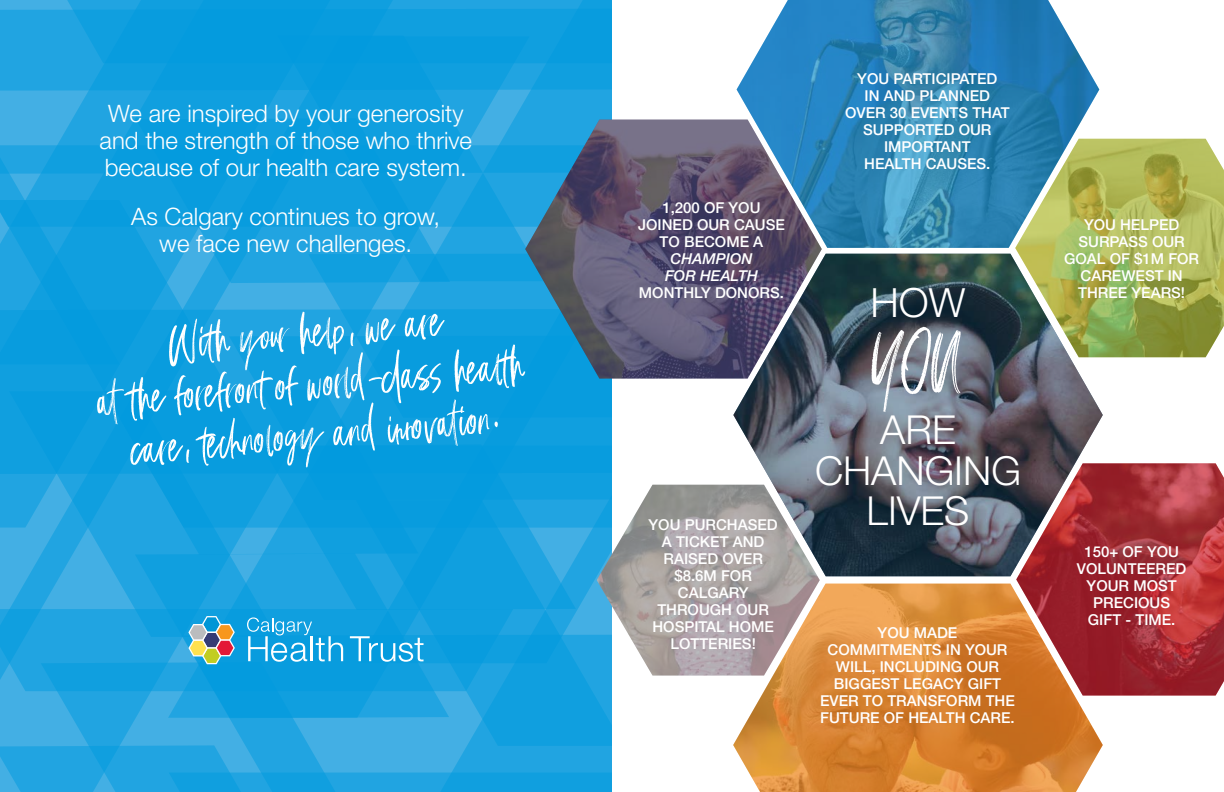
<style>
.page{position:relative;width:1224px;height:792px;background:#fff}
.page>*{position:absolute;margin:0;border:0;box-sizing:border-box;transform-origin:0 0}
.t1{font:97px "Cest La Vie";color:#fff}
.t2{font:62px/51px "Cest La Vie";color:#fff;text-align:center}
.t3{font:300 40.3px "Helvetica Neue";color:#fff}
.t4{font:300 40px/40.5px "Helvetica Neue";color:#fff;text-align:center}
.t5{font:300 24px/27px "Helvetica Neue";color:#fff;text-align:center}
.t6{font:500 15px/17px "Helvetica Neue";color:#fff;text-align:center}
.t7{font:italic 500 15px/17px "Helvetica Neue";color:#fff;text-align:center}
</style>
<div class="page">
<svg style="left:404px;top:0;width:208px;height:634px;background:#1ea3e0"></svg>
<svg style="left:0;top:0;width:404px;height:745px;background:#23a5e1"></svg>
<svg style="left:0;top:9px;width:612px;height:165px;background:#14a0df"></svg>
<svg style="left:355px;top:634px;width:257px;height:111px;background:#1ca2e0"></svg>
<svg style="left:308px;top:252px;width:217px;height:57px;background:#22a4e1"></svg>
<svg style="left:0;top:309px;width:612px;height:165px;background:#0e9ede"></svg>
<svg style="left:418px;top:444px;width:158px;height:166px;background:#129fdf"></svg>
<svg style="left:135px;top:553px;width:314px;height:165px;background:#17a1df"></svg>
<svg style="left:41px;top:662px;width:314px;height:83px;background:#20a4e0"></svg>
<svg style="left:0;top:745px;width:612px;height:47px;background:#23a5e1"></svg>
<svg style="left:104px;top:390px;width:314px;height:164px;background:#0e9ede"></svg>
<svg style="left:136px;top:118px;width:314px;height:165px;background:#129fdf"></svg>
<svg style="left:188px;top:616px;width:47px;height:48px;background:#87a5a2"></svg>
<svg style="left:247px;top:617px;width:96px;height:45px;background:#3cb0e4"></svg>
<svg style="left:350px;top:636px;width:74px;height:26px;background:#3db1e5"></svg>
<img style="left:733px;top:254px;width:370px;height:322px">
<img style="left:525px;top:120px;width:297px;height:259px">
<img style="left:597px;top:485px;width:223px;height:191px">
<img style="left:1016px;top:463px;width:208px;height:233px">
<img style="left:733px;top:584px;width:370px;height:208px">
<img style="left:737px;top:0;width:362px;height:248px">
<img style="left:1015px;top:139px;width:209px;height:218px">
<h3 class="t5" style="left:100px;top:99px;width:374px">We are inspired by your generosity and the strength of those who thrive because of our health care system.</h3>
<h3 class="t5" style="left:131px;top:203px;width:311px">As Calgary continues to grow, we face new challenges.</h3>
<h2 class="t2" style="left:92px;top:331px;width:429px;rotate:-5deg">With your help, we are<br>at the forefront of world-cl asshea lth care, tech nology and inn ovat ion.</h2>
<p class="t6" style="left:845px;top:70px;width:166px">YOU PARTICIPATED<br>IN AND PLANNED<br>OVER 30 EVENTS THAT<br>SUPPORTED OUR<br>IMPORTANT<br>HEALTH CAUSES.</p>
<p class="t6" style="left:638px;top:199px;width:148px">1,200 OF YOU<br>JOINED OUR CAUSE<br>TO BECOME A</p>
<p class="t7" style="left:665px;top:250px;width:94px">CHAMPION<br>FOR HEALTH</p>
<p class="t6" style="left:639px;top:284px;width:147px">MONTHLY DONORS.</p>
<h3 class="t3" style="left:871px;top:278px;width:96px">HOW</h3>
<h1 class="t1" style="left:873px;top:309px;width:91px">YOU</h1>
<h3 class="t4" style="left:815px;top:409px;width:207px">ARE<br>CHANGING<br>LIVES</h3>
<p class="t6" style="left:649px;top:516px;width:131px">YOU PURCHASED<br>A TICKET AND<br>RAISED OVER $8.6M FOR<br>CALGARY<br>THROUGH OUR<br>HOSPITAL HOME<br>LOTTERIES!</p>
<p class="t6" style="left:820px;top:624px;width:196px">YOU MADE<br>COMMITMENTS IN YOUR<br>WILL, INCLUDING OUR<br>BIGGEST LEGACY GIFT<br>EVER TO TRANSFORM THE<br>FUTURE OF HEALTH CARE.</p>
<p class="t6" style="left:1064px;top:216px;width:137px">YOU HELPED<br>SURPASS OUR<br>GOAL OF $1M FOR<br>CAREWEST IN<br>THREE YEARS!</p>
<p class="t6" style="left:1077px;top:543px;width:111px">150+ OF YOU<br>VOLUNTEERED<br>YOUR MOST<br>PRECIOUS<br>GIFT - TIME.</p>
</div>
